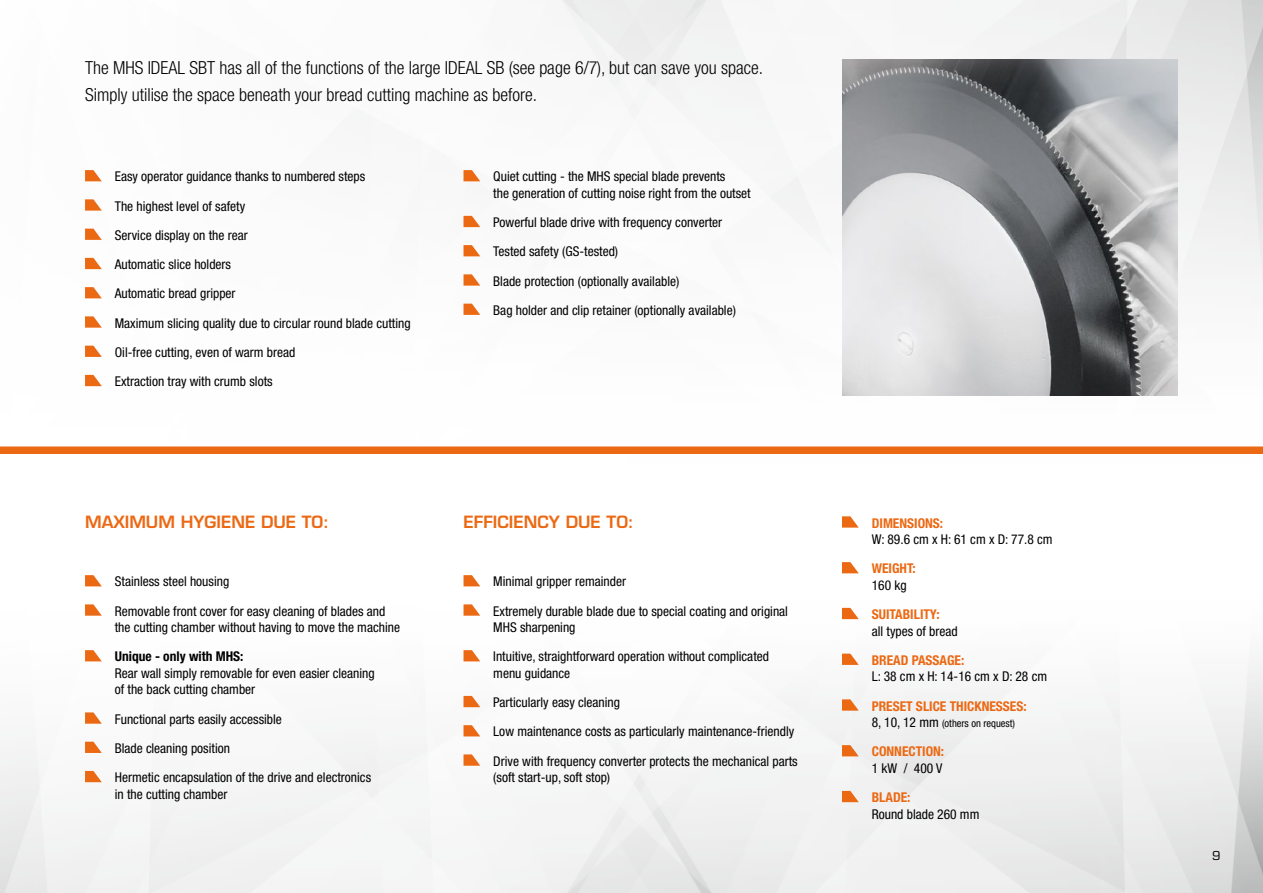
<style>
.page{position:relative;width:1263px;height:893px;background:#fff}
.page>*{position:absolute;margin:0;border:0;box-sizing:border-box;transform-origin:0 0}
.t1{font:300 condensed 18px/27px "Helvetica Neue";color:#000}
.t2{font:600 16.5px "Eurostile";color:#ec6914}
.t3{font:condensed 13.5px/29.2px "Helvetica Neue";color:#000}
.t4{font:700 condensed 13.5px "Helvetica Neue";color:#ec6914}
.t5{font:700 condensed 13.5px "Helvetica Neue";color:#000}
.t6{font:12px "Eurostile";color:#000}
.t7{font:condensed 10.5px "Helvetica Neue";color:#000}
.s1{font-size:13.5px}
</style>
<div class="page">
<img style="left:1px;top:0;width:1262px;height:893px">
<img style="left:0;top:0;width:1px;height:893px">
<div style="left:0;top:446px;width:1263px;height:8px;background:#ec6914"></div>
<img style="left:842px;top:60px;width:336px;height:335px">
<svg style="left:85px;top:170px;width:17px;height:11px"></svg>
<svg style="left:85px;top:199px;width:17px;height:12px"></svg>
<svg style="left:85px;top:229px;width:17px;height:11px"></svg>
<svg style="left:85px;top:258px;width:17px;height:11px"></svg>
<svg style="left:85px;top:287px;width:17px;height:11px"></svg>
<svg style="left:85px;top:316px;width:17px;height:12px"></svg>
<svg style="left:85px;top:346px;width:17px;height:11px"></svg>
<svg style="left:85px;top:375px;width:17px;height:11px"></svg>
<svg style="left:85px;top:575px;width:17px;height:11px"></svg>
<svg style="left:85px;top:604px;width:17px;height:12px"></svg>
<svg style="left:85px;top:650px;width:17px;height:11px"></svg>
<svg style="left:85px;top:712px;width:17px;height:12px"></svg>
<svg style="left:85px;top:742px;width:17px;height:11px"></svg>
<svg style="left:85px;top:771px;width:17px;height:11px"></svg>
<svg style="left:463px;top:575px;width:17px;height:11px"></svg>
<svg style="left:463px;top:604px;width:17px;height:12px"></svg>
<svg style="left:463px;top:650px;width:17px;height:11px"></svg>
<svg style="left:463px;top:696px;width:17px;height:11px"></svg>
<svg style="left:463px;top:725px;width:17px;height:11px"></svg>
<svg style="left:463px;top:754px;width:17px;height:12px"></svg>
<svg style="left:463px;top:170px;width:17px;height:11px"></svg>
<svg style="left:463px;top:216px;width:17px;height:11px"></svg>
<svg style="left:463px;top:245px;width:17px;height:11px"></svg>
<svg style="left:463px;top:274px;width:17px;height:12px"></svg>
<svg style="left:463px;top:304px;width:17px;height:11px"></svg>
<svg style="left:842px;top:516px;width:17px;height:12px"></svg>
<svg style="left:842px;top:562px;width:17px;height:11px"></svg>
<svg style="left:842px;top:608px;width:17px;height:11px"></svg>
<svg style="left:842px;top:654px;width:17px;height:11px"></svg>
<svg style="left:842px;top:699px;width:17px;height:12px"></svg>
<svg style="left:842px;top:745px;width:17px;height:11px"></svg>
<svg style="left:842px;top:791px;width:17px;height:11px"></svg>
<h1 class="t1" style="left:85px;top:54px;width:680px">The MHS IDEAL SBT has all of the functions of the large IDEAL SB (see page 6/7), but can save you space.<br>Simply utilise the space beneath your bread cutting machine as before.</h1>
<p class="t3" style="left:115px;top:162px;width:297px">Easy operator guidance thanks to numbered steps<br>The highest level of safety<br>Service display on the rear<br>Automatic slice holders<br>Automatic bread gripper<br>Maximum slicing quality due to circular round blade cutting Oil-free cutting, even of warm bread<br>Extraction tray with crumb slots</p>
<p class="t2" style="left:85px;top:511px;width:246px">MAXIMUM HYGIENE DUE TO:</p>
<p class="t3" style="left:115px;top:567px;width:272px">Stainless steel housing<br>Removable front cover for easy cleaning of blades and</p>
<p class="t3" style="left:115px;top:613px;width:287px">the cutting chamber without having to move the machine</p>
<p class="t5" style="left:115px;top:648px;width:130px">Unique - only with MHS:</p>
<p class="t3" style="left:115px;top:665px;width:261px;line-height:16.5px">Rear wall simply removable for even easier cleaning of the back cutting chamber</p>
<p class="t3" style="left:115px;top:704px;width:258px">Functional parts easily accessible<br>Blade cleaning position<br>Hermetic encapsulation of the drive and electronics</p>
<p class="t3" style="left:115px;top:779px;width:114px">in the cutting chamber</p>
<p class="t3" style="left:493px;top:168px;width:259px;line-height:16.5px">Quiet cutting - the MHS special blade prevents<br>the generation of cutting noise right from the outset</p>
<p class="t3" style="left:493px;top:208px;width:244px">Powerful blade drive with frequency converter Tested safety (GS-tested)<br>Blade protection (optionally available)<br>Bag holder and clip retainer (optionally available)</p>
<p class="t2" style="left:463px;top:511px;width:172px">EFFICIENCY DUE TO:</p>
<p class="t3" style="left:493px;top:567px;width:296px">Minimal gripper remainder<br>Extremely durable blade due to special coating and original</p>
<p class="t3" style="left:493px;top:613px;width:277px">MHS sharpening<br>Intuitive, straightforward operation without complicated</p>
<p class="t3" style="left:493px;top:658px;width:306px">menu guidance<br>Particularly easy cleaning<br>Low maintenance costs as particularly maintenance-friendly Drive with frequency converter protects the mechanical parts</p>
<p class="t3" style="left:493px;top:763px;width:118px">(soft start-up, soft stop)</p>
<p class="t4" style="left:872px;top:515px;width:73px">DIMENSIONS:</p>
<p class="t3" style="left:872px;top:525px;width:182px">W: 89.6 cm x H: 61 cm x D: 77.8 cm</p>
<p class="t4" style="left:872px;top:560px;width:45px">WEIGHT:</p>
<p class="t3" style="left:872px;top:570px;width:36px">160 kg</p>
<p class="t4" style="left:872px;top:606px;width:69px">SUITABILITY:</p>
<p class="t3" style="left:872px;top:616px;width:87px">all types of bread</p>
<p class="t4" style="left:872px;top:652px;width:94px">BREAD PASSAGE:</p>
<p class="t3" style="left:872px;top:662px;width:177px">L: 38 cm x H: 14-16 cm x D: 28 cm</p>
<p class="t4" style="left:872px;top:698px;width:156px">PRESET SLICE THICKNESSES:</p>
<p class="t7" style="left:872px;top:717px;width:145px"><span class="s1">8, 10, 12 mm</span> (others on request)</p>
<p class="t4" style="left:872px;top:743px;width:74px">CONNECTION:</p>
<p class="t3" style="left:872px;top:753px;width:72px">1 kW / 400 V</p>
<p class="t4" style="left:872px;top:789px;width:40px">BLADE:</p>
<p class="t3" style="left:872px;top:799px;width:109px">Round blade 260 mm</p>
<p class="t6" style="left:1212px;top:848px;width:10px">9</p>
</div>
